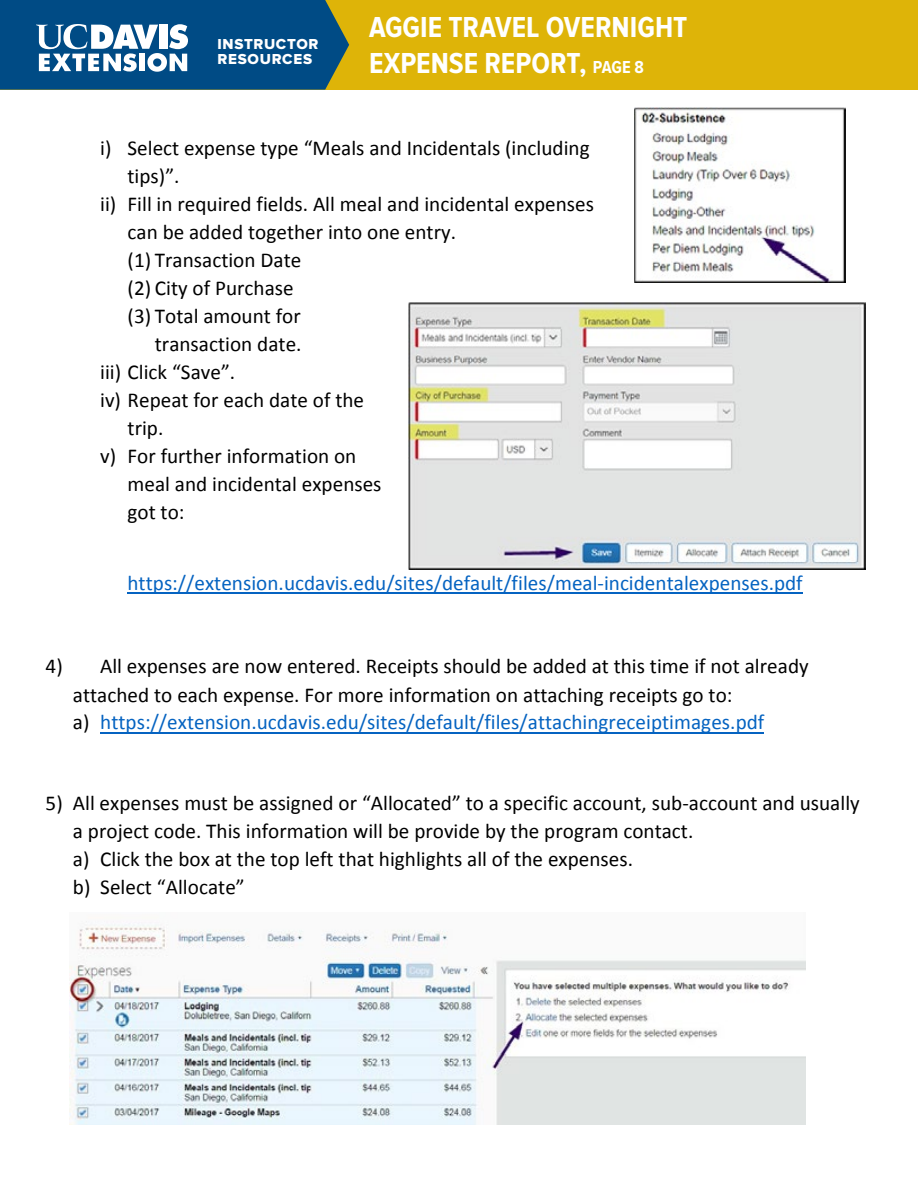
<style>
.page{position:relative;width:918px;height:1188px;background:#fff}
.page>*{position:absolute;margin:0;border:0;box-sizing:border-box;transform-origin:0 0}
.t1{font:700 30px/36px "Proxima Nova Cond";color:#fff}
.t2{font:21.15px/28px "Calibri";color:#000}
.t3{font:21.15px "Calibri";color:#0563c1}
.t4{font:15px/15px "Proxima Nova Extrabld";letter-spacing:.05em;color:#fff}
.s1{font-size:18px}
.s2{color:#0563c1}
</style>
<div class="page">
<div style="left:0;top:0;width:918px;height:90px;background:#deb408"></div>
<svg style="left:0;top:0;width:349px;height:90px;background:#27648e"></svg>
<hr style="left:128px;top:592px;width:675px;height:1px;background:#0563c1">
<hr style="left:100px;top:732px;width:664px;height:1px;background:#0563c1">
<img style="left:635px;top:107px;width:211px;height:176px">
<img style="left:408px;top:303px;width:457px;height:266px">
<img style="left:70px;top:921px;width:736px;height:204px">
<p class="t4" style="left:217px;top:38px;width:103px">INSTRUCTOR<br>RESOURCES</p>
<h1 class="t1" style="left:369px;top:10px;width:320px">AGGIE TRAVEL OVERNIGHT<br>EXPENSE REPORT, <span class="s1">PAGE 8</span></h1>
<p class="t2" style="left:100px;top:134px;width:491px">i) Select expense type “Meals and Incidentals (including</p>
<p class="t2" style="left:128px;top:162px;width:54px">tips)”.</p>
<p class="t2" style="left:100px;top:190px;width:495px">ii) Fill in required fields. All meal and incidental expenses</p>
<p class="t2" style="left:128px;top:218px;width:330px">can be added together into one entry.</p>
<p class="t2" style="left:128px;top:246px;width:175px">(1) Transaction Date</p>
<p class="t2" style="left:128px;top:274px;width:168px">(2) City of Purchase</p>
<p class="t2" style="left:128px;top:302px;width:175px">(3) Total amount for</p>
<p class="t2" style="left:155px;top:330px;width:148px">transaction date.</p>
<p class="t2" style="left:100px;top:358px;width:137px">iii) Click “Save”.</p>
<p class="t2" style="left:100px;top:386px;width:265px">iv) Repeat for each date of the</p>
<p class="t2" style="left:128px;top:414px;width:37px">trip.</p>
<p class="t2" style="left:100px;top:442px;width:258px">v) For further information on</p>
<p class="t2" style="left:128px;top:470px;width:256px">meal and incidental expenses</p>
<p class="t2" style="left:128px;top:498px;width:59px">got to:</p>
<p class="t3" style="left:128px;top:569px;width:677px">https://extension.ucdavis.edu/sites/default/files/meal‐incidentalexpenses.pdf</p>
<p class="t2" style="left:73px;top:653px;width:737px;text-indent:-27px">4) All expenses are now entered. Receipts should be added at this time if not already attached to each expense. For more information on attaching receipts go to:<br>a) <span class="s2">https://extension.ucdavis.edu/sites/default/files/attachingreceiptimages.pdf</span></p>
<p class="t2" style="left:73px;top:789px;width:788px;text-indent:-27px">5) All expenses must be assigned or “Allocated” to a specific account, sub‐account and usually a project code. This information will be provide by the program contact.<br>a) Click the box at the top left that highlights all of the expenses.<br>b) Select “Allocate”</p>
</div>
